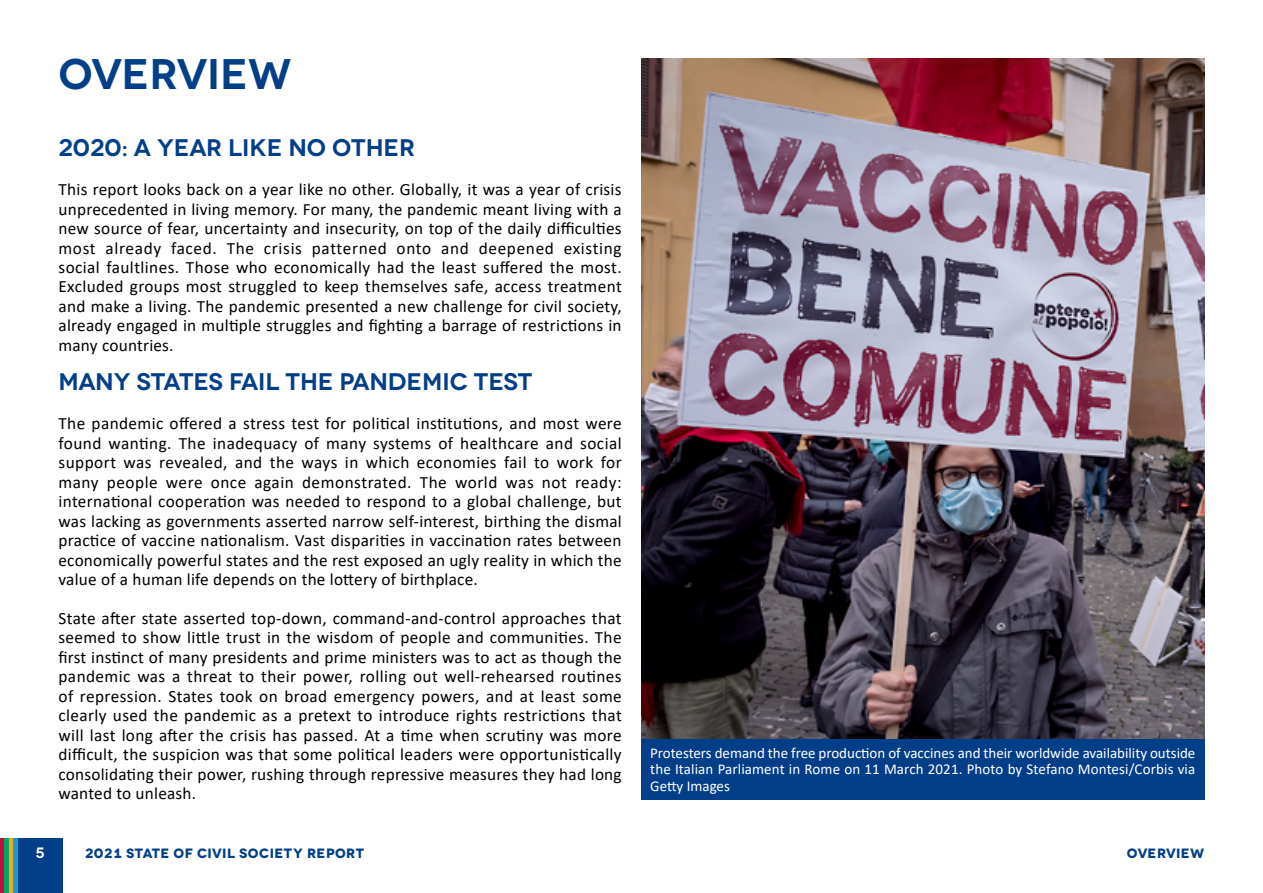
<style>
.page{position:relative;width:1263px;height:893px;background:#fff}
.page>*{position:absolute;margin:0;border:0;box-sizing:border-box;transform-origin:0 0}
.t1{font:600 42.75px "Novecentowide";letter-spacing:-.01em;color:#033f88}
.t2{font:600 24px "Novecentowide";letter-spacing:-.005em;color:#033f88}
.t3{font:17.25px/19.5px "Calibri";letter-spacing:.015em;color:#000;text-align:justify}
.t4{font:15px/16.5px "Calibri";letter-spacing:.005em;color:#fff;text-align:justify}
.t5{font:600 15px "Novecentowide";color:#fff}
.t6{font:700 13.5px "Novecentowide";letter-spacing:.03em;color:#033f88}
</style>
<div class="page">
<img style="left:641px;top:59px;width:563px;height:680px">
<div style="left:641px;top:739px;width:563px;height:61px;background:#033f88"></div>
<div style="left:18px;top:839px;width:44px;height:54px;background:#033f88"></div>
<hr style="left:9px;top:838px;width:4px;height:55px;background:#f9a61a">
<div style="left:0;top:838px;width:5px;height:55px;background:#c40f38"></div>
<hr style="left:5px;top:838px;width:4px;height:55px;background:#00a76c">
<div style="left:13px;top:838px;width:5px;height:55px;background:#189ad6"></div>
<h1 class="t1" style="left:58px;top:47px;width:235px">OVERVIEW</h1>
<h2 class="t2" style="left:58px;top:133px;width:358px">2020: A YEAR LIKE NO OTHER</h2>
<p class="t3" style="left:58px;top:179px;width:565px">This report looks back on a year like no other. Globally, it was a year of crisis unprecedented in living memory. For many, the pandemic meant living with a new source of fear, uncertainty and insecurity, on top of the daily difficulties most already faced. The crisis patterned onto and deepened existing social faultlines. Those who economically had the least suffered the most.<br>Excluded groups most struggled to keep themselves safe, access treatment and make a living. The pandemic presented a new challenge for civil society, already engaged in multiple struggles and fighting a barrage of restrictions in many countries.</p>
<h2 class="t2" style="left:58px;top:367px;width:475px">MANY STATES FAIL THE PANDEMIC TEST</h2>
<p class="t3" style="left:58px;top:413px;width:565px">The pandemic offered a stress test for political institutions, and most were found wanting. The inadequacy of many systems of healthcare and social support was revealed, and the ways in which economies fail to work for many people were once again demonstrated. The world was not ready: international cooperation was needed to respond to a global challenge, but was lacking as governments asserted narrow self-interest, birthing the dismal practice of vaccine nationalism. Vast disparities in vaccination rates between economically powerful states and the rest exposed an ugly reality in which the value of a human life depends on the lottery of birthplace.</p>
<p class="t3" style="left:58px;top:608px;width:565px">State after state asserted top-down, command-and-control approaches that seemed to show little trust in the wisdom of people and communities. The first instinct of many presidents and prime ministers was to act as though the pandemic was a threat to their power, rolling out well-rehearsed routines of repression. States took on broad emergency powers, and at least some clearly used the pandemic as a pretext to introduce rights restrictions that will last long after the crisis has passed. At a time when scrutiny was more difficult, the suspicion was that some political leaders were opportunistically consolidating their power, rushing through repressive measures they had long wanted to unleash.</p>
<p class="t4" style="left:650px;top:744px;width:547px">Protesters demand the free production of vaccines and their worldwide availability outside the Italian Parliament in Rome on 11 March 2021. Photo by Stefano Montesi/Corbis via Getty Images</p>
<p class="t5" style="left:36px;top:844px;width:11px">5</p>
<p class="t6" style="left:85px;top:845px;width:280px">2021 STATE OF CIVIL SOCIETY REPORT</p>
<p class="t6" style="left:1127px;top:845px;width:79px">OVERVIEW</p>
</div>
